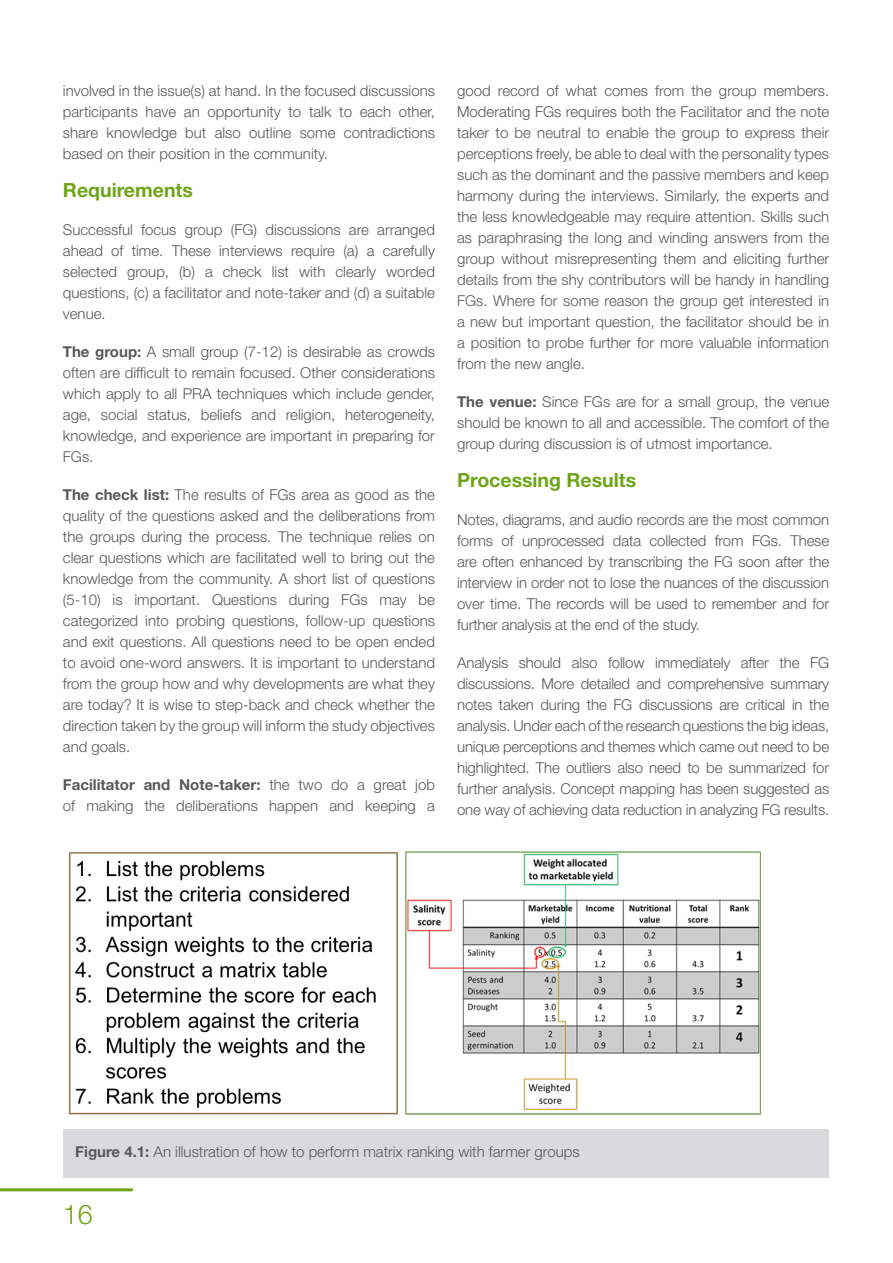
<style>
.page{position:relative;width:893px;height:1263px;background:#fff}
.page>*{position:absolute;margin:0;border:0;box-sizing:border-box;transform-origin:0 0}
.t1{font:300 27px "Helvetica Neue LT Std";color:#6ea516}
.t2{font:700 19.5px "Helvetica Neue LT Std";color:#6ea516}
.t3{font:300 15px/21px "Helvetica Neue LT Std";color:#57585a;text-align:justify}
.s1{font-weight:700}
</style>
<div class="page">
<img style="left:68px;top:851px;width:692px;height:264px">
<div style="left:63px;top:1129px;width:765px;height:49px;background:#d9dadc"></div>
<hr style="left:0;top:1188px;width:132px;height:3px;background:#6ea516">
<p class="t3" style="left:63px;top:80px;width:374px">involved in the issue(s) at hand. In the focused discussions participants have an opportunity to talk to each other, share knowledge but also outline some contradictions based on their position in the community.</p>
<p class="t2" style="left:63px;top:178px;width:131px">Requirements</p>
<p class="t3" style="left:63px;top:219px;width:374px">Successful focus group (FG) discussions are arranged ahead of time. These interviews require (a) a carefully selected group, (b) a check list with clearly worded questions, (c) a facilitator and note-taker and (d) a suitable venue.</p>
<p class="t3" style="left:63px;top:341px;width:374px"><span class="s1">The group:</span> A small group (7-12) is desirable as crowds often are difficult to remain focused. Other considerations which apply to all PRA techniques which include gender, age, social status, beliefs and religion, heterogeneity, knowledge, and experience are important in preparing for FGs.</p>
<p class="t3" style="left:63px;top:484px;width:374px"><span class="s1">The check list:</span> The results of FGs area as good as the quality of the questions asked and the deliberations from the groups during the process. The technique relies on clear questions which are facilitated well to bring out the knowledge from the community. A short list of questions (5-10) is important. Questions during FGs may be categorized into probing questions, follow-up questions and exit questions. All questions need to be open ended to avoid one-word answers. It is important to understand from the group how and why developments are what they are today? It is wise to step-back and check whether the direction taken by the group will inform the study objectives and goals.</p>
<p class="t3" style="left:63px;top:774px;width:374px"><span class="s1">Facilitator and Note-taker:</span> the two do a great job of making the deliberations happen and keeping a</p>
<p class="t3" style="left:457px;top:80px;width:374px">good record of what comes from the group members.<br>Moderating FGs requires both the Facilitator and the note taker to be neutral to enable the group to express their perceptions freely, be able to deal with the personality types such as the dominant and the passive members and keep harmony during the interviews. Similarly, the experts and the less knowledgeable may require attention. Skills such as paraphrasing the long and winding answers from the group without misrepresenting them and eliciting further details from the shy contributors will be handy in handling FGs. Where for some reason the group get interested in a new but important question, the facilitator should be in a position to probe further for more valuable information from the new angle.</p>
<p class="t3" style="left:457px;top:391px;width:374px"><span class="s1">The venue:</span> Since FGs are for a small group, the venue should be known to all and accessible. The comfort of the group during discussion is of utmost importance.</p>
<p class="t2" style="left:457px;top:468px;width:181px">Processing Results</p>
<p class="t3" style="left:457px;top:509px;width:374px">Notes, diagrams, and audio records are the most common forms of unprocessed data collected from FGs. These are often enhanced by transcribing the FG soon after the interview in order not to lose the nuances of the discussion over time. The records will be used to remember and for further analysis at the end of the study.</p>
<p class="t3" style="left:457px;top:652px;width:374px">Analysis should also follow immediately after the FG discussions. More detailed and comprehensive summary notes taken during the FG discussions are critical in the analysis. Under each of the research questions the big ideas, unique perceptions and themes which came out need to be highlighted. The outliers also need to be summarized for further analysis. Concept mapping has been suggested as one way of achieving data reduction in analyzing FG results.</p>
<p class="t3" style="left:75px;top:1141px;width:506px"><span class="s1">Figure 4.1:</span> An illustration of how to perform matrix ranking with farmer groups</p>
<h1 class="t1" style="left:63px;top:1198px;width:32px">16</h1>
</div>
